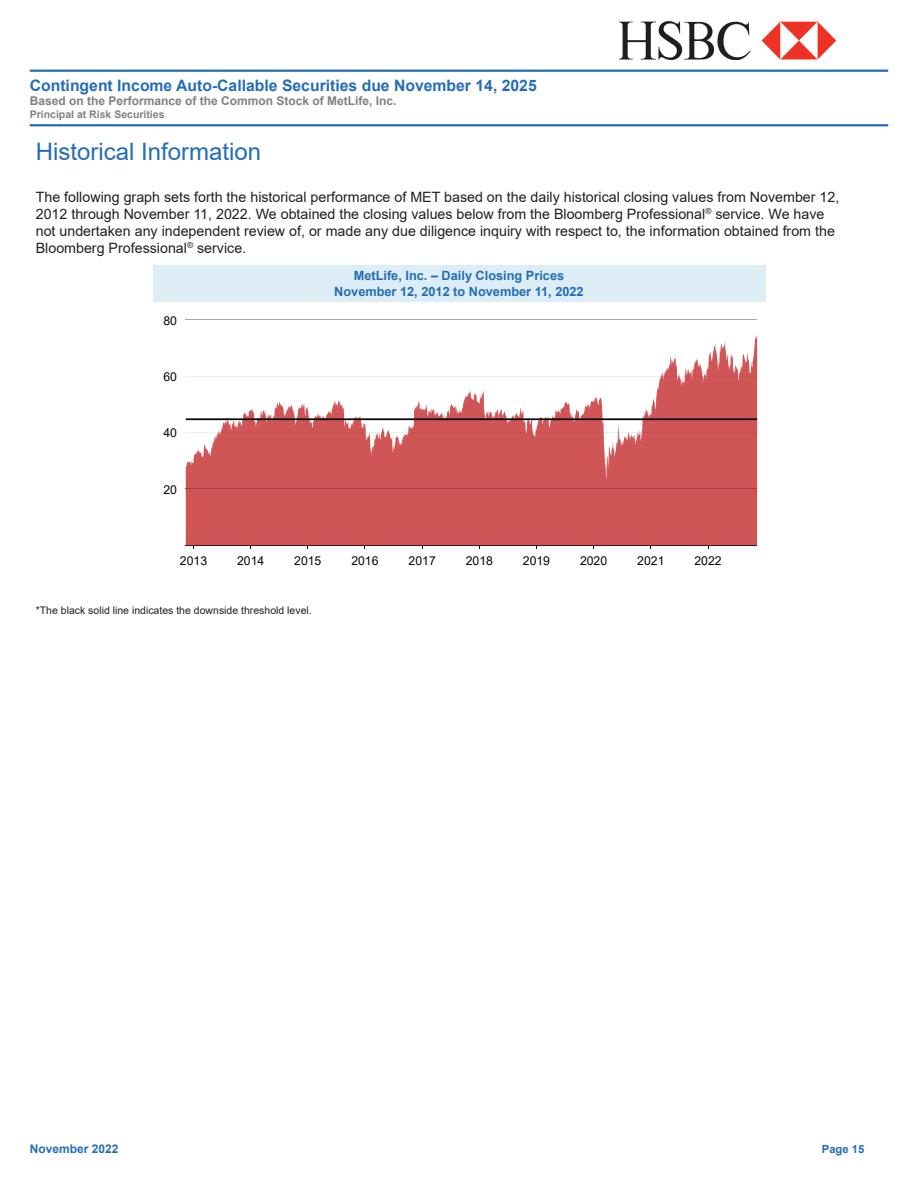
<style>
.page{position:relative;width:918px;height:1188px;background:#fff}
.page>*{position:absolute;margin:0;border:0;box-sizing:border-box;transform-origin:0 0}
.t1{font:24px "Arial";color:#246db6}
.t2{font:700 15.75px "Arial";color:#246db6}
.t3{font:14.25px/17.1px "Arial";color:#231f20}
.t4{font:700 12.75px/15.3px "Arial";color:#246db6;text-align:center}
.t5{font:12.3px "Arial";color:#040503}
.t6{font:700 12px "Arial";color:#808180}
.t7{font:700 12px "Arial";color:#246db6}
.t8{font:700 11.25px "Arial";color:#246db6}
.t9{font:10.5px "Arial";color:#231f20}
.t10{font:700 10.5px "Arial";color:#808180}
</style>
<div class="page">
<img style="left:619px;top:21px;width:218px;height:39px">
<hr style="left:30px;top:70px;width:858px;height:2px;background:#246db6">
<hr style="left:30px;top:124px;width:858px;height:2px;background:#246db6">
<div style="left:153px;top:265px;width:612px;height:37px;background:#dcedf5"></div>
<svg style="left:186px;top:336px;width:571px;height:209px;fill:#cf5556"></svg>
<hr style="left:186px;top:418px;width:571px;height:2px;background:#040503">
<svg style="left:186px;top:545px;width:571px;height:4px"></svg>
<hr style="left:186px;top:489px;width:571px;height:1px;background:#934746">
<svg style="left:186px;top:432px;width:571px;height:1px"></svg>
<svg style="left:186px;top:376px;width:571px;height:1px"></svg>
<hr style="left:186px;top:320px;width:571px;height:1px;background:#a6a3a3">
<p class="t2" style="left:30px;top:74px;width:509px">Contingent Income Auto-Callable Securities due November 14, 2025</p>
<p class="t6" style="left:30px;top:92px;width:368px">Based on the Performance of the Common Stock of MetLife, Inc.</p>
<p class="t10" style="left:30px;top:107px;width:136px">Principal at Risk Securities</p>
<h1 class="t1" style="left:36px;top:135px;width:227px">Historical Information</h1>
<p class="t3" style="left:36px;top:188px;width:805px">The following graph sets forth the historical performance of MET based on the daily historical closing values from November 12, 2012 through November 11, 2022. We obtained the closing values below from the Bloomberg Professional<sup>®</sup> service. We have not undertaken any independent review of, or made any due diligence inquiry with respect to, the information obtained from the Bloomberg Professional<sup>®</sup> service.</p>
<p class="t4" style="left:334px;top:268px;width:251px">MetLife, Inc. – Daily Closing Prices<br>November 12, 2012 to November 11, 2022</p>
<p class="t5" style="left:163px;top:312px;width:15px">80</p>
<p class="t5" style="left:163px;top:368px;width:15px">60</p>
<p class="t5" style="left:163px;top:425px;width:15px">40</p>
<p class="t5" style="left:163px;top:481px;width:15px">20</p>
<p class="t5" style="left:180px;top:553px;width:29px">2013</p>
<p class="t5" style="left:237px;top:553px;width:29px">2014</p>
<p class="t5" style="left:294px;top:553px;width:29px">2015</p>
<p class="t5" style="left:351px;top:553px;width:29px">2016</p>
<p class="t5" style="left:409px;top:553px;width:29px">2017</p>
<p class="t5" style="left:466px;top:553px;width:29px">2018</p>
<p class="t5" style="left:523px;top:553px;width:29px">2019</p>
<p class="t5" style="left:580px;top:553px;width:29px">2020</p>
<p class="t5" style="left:637px;top:553px;width:29px">2021</p>
<p class="t5" style="left:694px;top:553px;width:29px">2022</p>
<p class="t9" style="left:36px;top:603px;width:278px">*The black solid line indicates the downside threshold level.</p>
<p class="t7" style="left:30px;top:1141px;width:90px">November 2022</p>
<p class="t8" style="left:822px;top:1141px;width:44px">Page 15</p>
</div>
